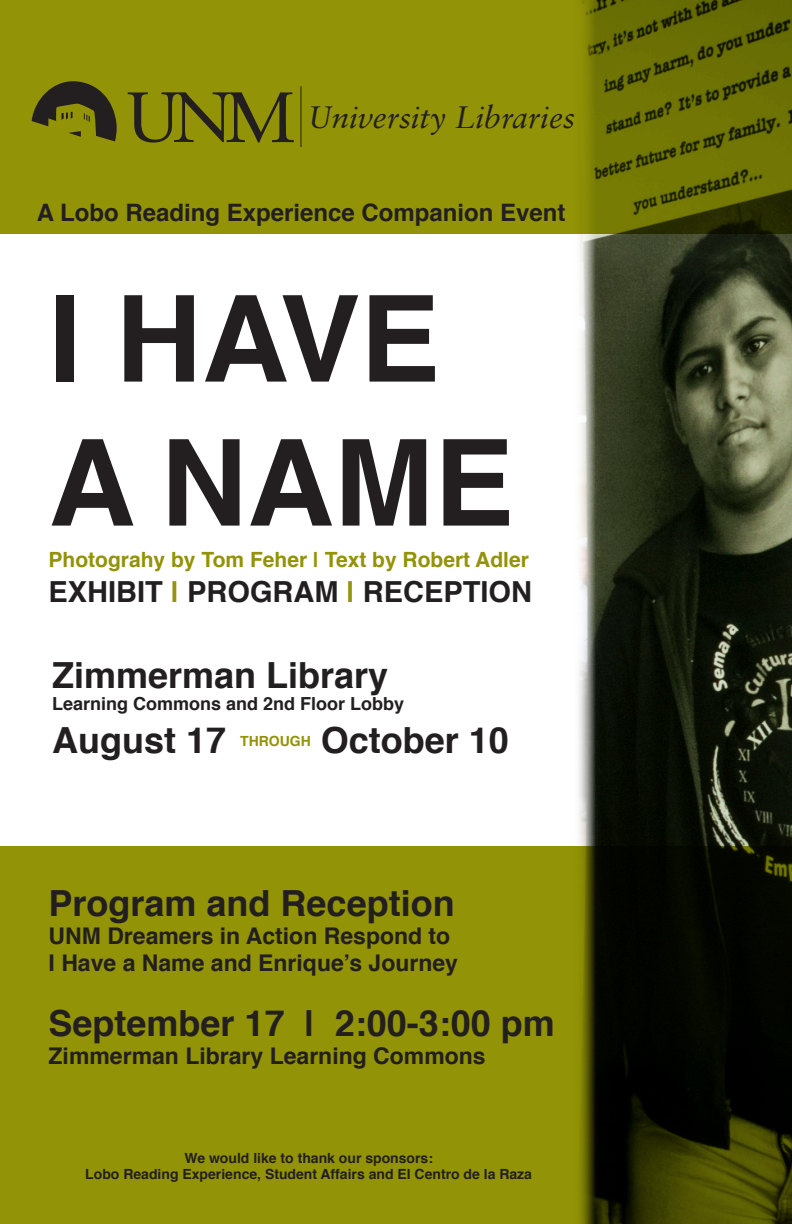
<style>
.page{position:relative;width:792px;height:1224px;background:#fff}
.page>*{position:absolute;margin:0;border:0;box-sizing:border-box;transform-origin:0 0}
.t1{font:700 120px "Helvetica";color:#231f20}
.t2{font:700 36px "Helvetica";color:#231f20}
.t3{font:italic 31px "Sabon LT Std";color:#231f20}
.t4{font:700 29px "Helvetica";color:#231f20}
.t5{font:700 24px "Helvetica";color:#231f20}
.t6{font:700 23px "Helvetica";color:#231f20}
.t7{font:700 21px "Helvetica";color:#929306}
.t8{font:700 18px "Helvetica";color:#231f20}
.t9{font:700 14px "Helvetica";color:#231f20}
.t10{font:700 14px "Helvetica";color:#929306}
.s1{color:#929306}
</style>
<div class="page">
<div style="left:0;top:0;width:792px;height:234px;background:#929306"></div>
<div style="left:0;top:846px;width:792px;height:378px;background:#929306"></div>
<img style="left:579px;top:0;width:213px;height:1224px">
<svg style="left:128px;top:92px;width:166px;height:51px"></svg>
<hr style="left:301px;top:86px;width:1px;height:61px;background:#231f20">
<svg style="left:32px;top:81px;width:85px;height:60px"></svg>
<p class="t3" style="left:308px;top:100px;width:269px">University Libraries</p>
<p class="t5" style="left:37px;top:193px;width:530px">A Lobo Reading Experience Companion Event</p>
<p class="t1" style="left:49px;top:243px;width:393px">I HAVE</p>
<p class="t1" style="left:49px;top:387px;width:467px">A NAME</p>
<p class="t7" style="left:49px;top:543px;width:482px">Photograhy by Tom Feher | Text by Robert Adler</p>
<p class="t4" style="left:49px;top:569px;width:485px">EXHIBIT <span class="s1">|</span> PROGRAM <span class="s1">|</span> RECEPTION</p>
<p class="t2" style="left:52px;top:646px;width:338px">Zimmerman Library</p>
<p class="t8" style="left:52px;top:689px;width:354px">Learning Commons and 2nd Floor Lobby</p>
<p class="t2" style="left:52px;top:711px;width:176px">August 17</p>
<p class="t10" style="left:240px;top:730px;width:72px">THROUGH</p>
<p class="t2" style="left:321px;top:711px;width:190px">October 10</p>
<p class="t2" style="left:49px;top:874px;width:408px">Program and Reception</p>
<p class="t6" style="left:49px;top:917px;width:403px">UNM Dreamers in Action Respond to</p>
<p class="t6" style="left:49px;top:945px;width:411px">I Have a Name and Enrique’s Journey</p>
<p class="t2" style="left:49px;top:994px;width:508px">September 17 | 2:00-3:00 pm</p>
<p class="t6" style="left:49px;top:1037px;width:439px">Zimmerman Library Learning Commons</p>
<p class="t9" style="left:184px;top:1146px;width:250px">We would like to thank our sponsors:</p>
<p class="t9" style="left:85px;top:1163px;width:448px">Lobo Reading Experience, Student Affairs and El Centro de la Raza</p>
</div>
